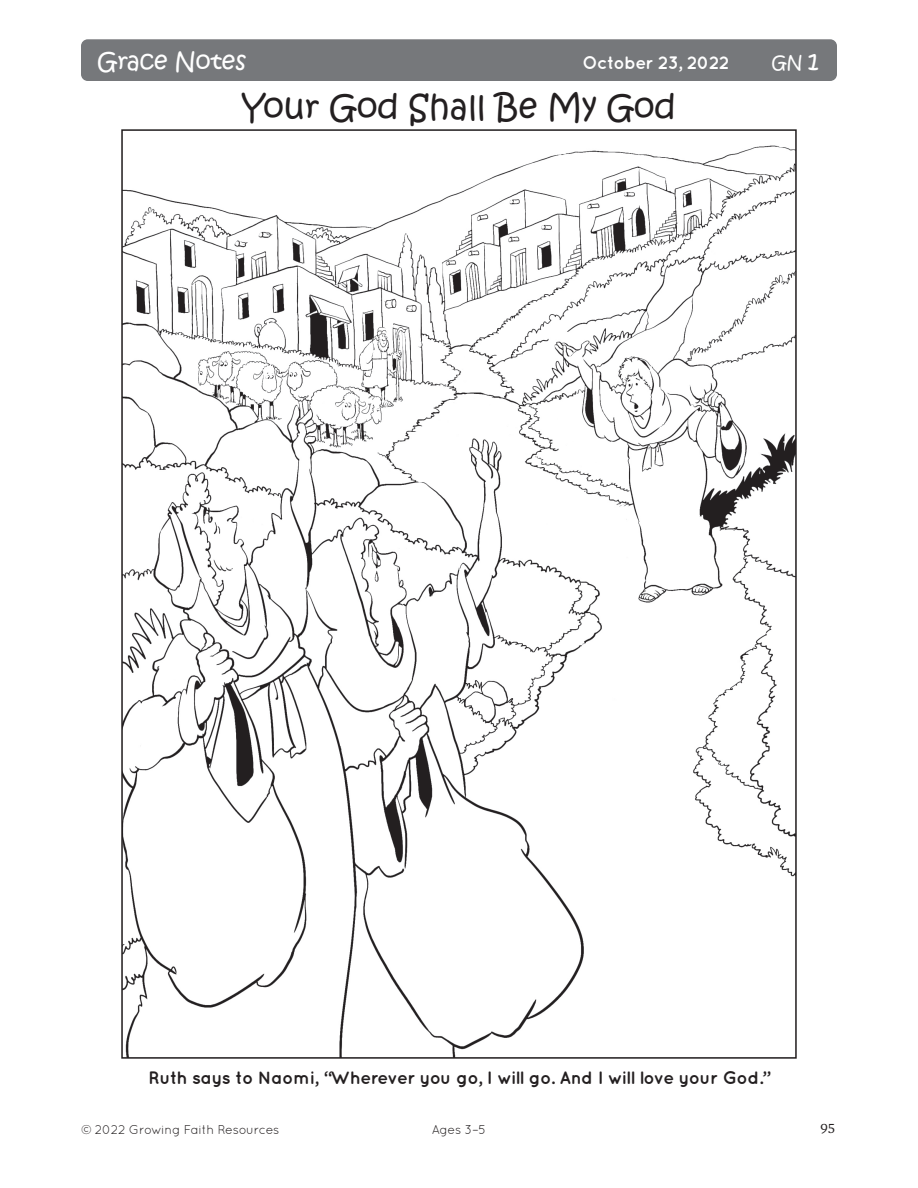
<style>
.page{position:relative;width:918px;height:1188px;background:#fff}
.page>*{position:absolute;margin:0;border:0;box-sizing:border-box;transform-origin:0 0}
.t1{font:33px "Kristen Normal ITC Std";color:#231f20}
.t2{font:24px "Kristen Normal ITC Std";color:#fff}
.t3{font:700 18px "Quicksand";letter-spacing:-.035em;color:#231f20}
.t4{font:700 18px "Quicksand";letter-spacing:-.03em;color:#fff}
.t5{font:18px "Kristen Normal ITC Std";color:#fff}
.t6{font:13.5px "Charter ITC Std";color:#231f20}
.t7{font:12.75px "Quicksand";letter-spacing:-.02em;color:#231f20}
.s1{font-size:24px}
</style>
<div class="page">
<div style="left:81px;top:39px;width:756px;height:42px;background:#76787b;border-radius:7px"></div>
<img style="left:124px;top:145px;width:670px;height:911px">
<h2 class="t2" style="left:98px;top:46px;width:150px">Grace Notes</h2>
<p class="t4" style="left:583px;top:52px;width:149px">October 23, 2022</p>
<p class="t5" style="left:772px;top:50px;width:49px">GN <span class="s1">1</span></p>
<h1 class="t1" style="left:242px;top:85px;width:435px">Your God Shall Be My God</h1>
<p class="t3" style="left:148px;top:1067px;width:623px">Ruth says to Naomi, “Wherever you go, I will go. And I will love your God.”</p>
<p class="t7" style="left:81px;top:1122px;width:200px">© 2022 Growing Faith Resources</p>
<p class="t7" style="left:432px;top:1122px;width:56px">Ages 3–5</p>
<p class="t6" style="left:820px;top:1120px;width:17px">95</p>
</div>
